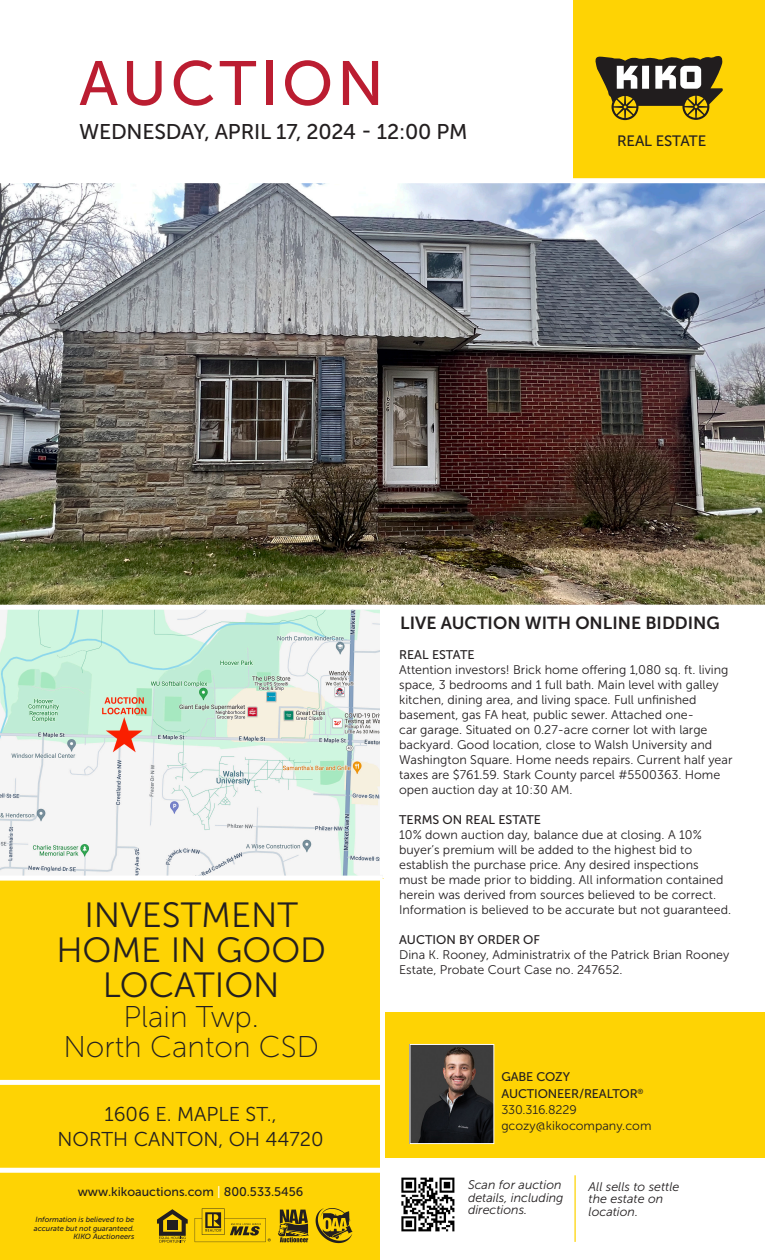
<style>
.page{position:relative;width:765px;height:1260px;background:#fff}
.page>*{position:absolute;margin:0;border:0;box-sizing:border-box;transform-origin:0 0}
.t1{font:62.38px "Museo Sans 500";letter-spacing:.06em;color:#bb1d31}
.t2{font:35px/35px "Museo Sans 300";color:#231f20;text-align:center}
.t3{font:30px "Museo Sans 100";color:#231f20}
.t4{font:21.25px "Museo Sans 500";letter-spacing:-.01em;color:#231f20}
.t5{font:20px "Museo Sans 300";color:#231f20}
.t6{font:17.5px "Museo Sans 700";color:#231f20}
.t7{font:15px "Museo Sans 500";letter-spacing:-.01em;color:#231f20}
.t8{font:12.5px/15px "Museo Sans 300";color:#231f20}
.t9{font:12.5px "Museo Sans 500";color:#231f20}
.t10{font:italic 12.5px/12.5px "Museo Sans 300";color:#231f20}
.t11{font:italic 7.5px/8.8px "Museo Sans 500";color:#231f20;text-align:right}
.s1{color:#fff}
</style>
<div class="page">
<div style="left:386px;top:1012px;width:379px;height:146px;background:#fed304"></div>
<img style="left:412px;top:1046px;width:80px;height:96px">
<div style="left:410px;top:1044px;width:84px;height:100px;border:1px solid #fff"></div>
<img style="left:0;top:610px;width:380px;height:266px">
<img style="left:0;top:183px;width:765px;height:422px">
<div style="left:574px;top:0;width:191px;height:180px;background:#fed304"></div>
<svg style="left:595px;top:56px;width:128px;height:64px"></svg>
<div style="left:0;top:178px;width:765px;height:5px;background:#fff"></div>
<div style="left:0;top:878px;width:384px;height:382px;background:#fed304"></div>
<img style="left:401px;top:1177px;width:54px;height:55px">
<hr style="left:574px;top:1175px;width:2px;height:67px;background:#fed304">
<div style="left:0;top:1168px;width:389px;height:5px;background:#fff"></div>
<div style="left:0;top:1080px;width:383px;height:5px;background:#fff"></div>
<svg style="left:278px;top:1210px;width:31px;height:32px"></svg>
<svg style="left:195px;top:1208px;width:76px;height:34px"></svg>
<svg style="left:157px;top:1209px;width:31px;height:34px"></svg>
<img style="left:316px;top:1208px;width:36px;height:36px">
<div style="left:0;top:876px;width:382px;height:5px;background:#fff"></div>
<div style="left:380px;top:878px;width:5px;height:382px;background:#fff"></div>
<p class="t1" style="left:79px;top:49px;width:306px">AUCTION</p>
<p class="t4" style="left:79px;top:120px;width:390px">WEDNESDAY, APRIL 17, 2024 - 12:00 PM</p>
<p class="t7" style="left:617px;top:133px;width:91px">REAL ESTATE</p>
<p class="t2" style="left:56px;top:898px;width:271px">INVESTMENT<br>HOME IN GOOD<br>LOCATION</p>
<p class="t3" style="left:123px;top:1001px;width:137px">Plain Twp.</p>
<p class="t3" style="left:63px;top:1031px;width:257px">North Canton CSD</p>
<p class="t5" style="left:104px;top:1103px;width:174px">1606 E. MAPLE ST.,</p>
<p class="t5" style="left:57px;top:1128px;width:268px">NORTH CANTON, OH 44720</p>
<p class="t9" style="left:78px;top:1185px;width:227px">www.kikoauctions.com <span class="s1">|</span> 800.533.5456</p>
<p class="t11" style="left:34px;top:1215px;width:102px">Information is believed to be accurate but not guaranteed.<br>KIKO Auctioneers</p>
<p class="t6" style="left:400px;top:613px;width:321px">LIVE AUCTION WITH ONLINE BIDDING</p>
<p class="t9" style="left:399px;top:648px;width:77px">REAL ESTATE</p>
<p class="t8" style="left:399px;top:662px;width:335px">Attention investors! Brick home offering 1,080 sq. ft. living space, 3 bedrooms and 1 full bath. Main level with galley kitchen, dining area, and living space. Full unfinished basement, gas FA heat, public sewer. Attached one-<br>car garage. Situated on 0.27-acre corner lot with large backyard. Good location, close to Walsh University and Washington Square. Home needs repairs. Current half year taxes are $761.59. Stark County parcel #5500363. Home open auction day at 10:30 AM.</p>
<p class="t9" style="left:399px;top:813px;width:143px">TERMS ON REAL ESTATE</p>
<p class="t8" style="left:399px;top:827px;width:334px">10% down auction day, balance due at closing. A 10% buyer’s premium will be added to the highest bid to establish the purchase price. Any desired inspections<br>must be made prior to bidding. All information contained herein was derived from sources believed to be correct.<br>Information is believed to be accurate but not guaranteed.</p>
<p class="t9" style="left:399px;top:933px;width:142px">AUCTION BY ORDER OF</p>
<p class="t8" style="left:399px;top:947px;width:332px">Dina K. Rooney, Administratrix of the Patrick Brian Rooney<br>Estate, Probate Court Case no. 247652.</p>
<p class="t9" style="left:501px;top:1070px;width:70px">GABE COZY</p>
<p class="t9" style="left:501px;top:1087px;width:144px">AUCTIONEER/REALTOR<sup>®</sup></p>
<p class="t8" style="left:501px;top:1102px;width:77px">330.316.8229</p>
<p class="t8" style="left:501px;top:1118px;width:152px">gcozy@kikocompany.com</p>
<p class="t10" style="left:468px;top:1179px;width:97px">Scan for auction details, including directions.</p>
<p class="t10" style="left:589px;top:1180px;width:92px">All sells to settle the estate on location.</p>
</div>
